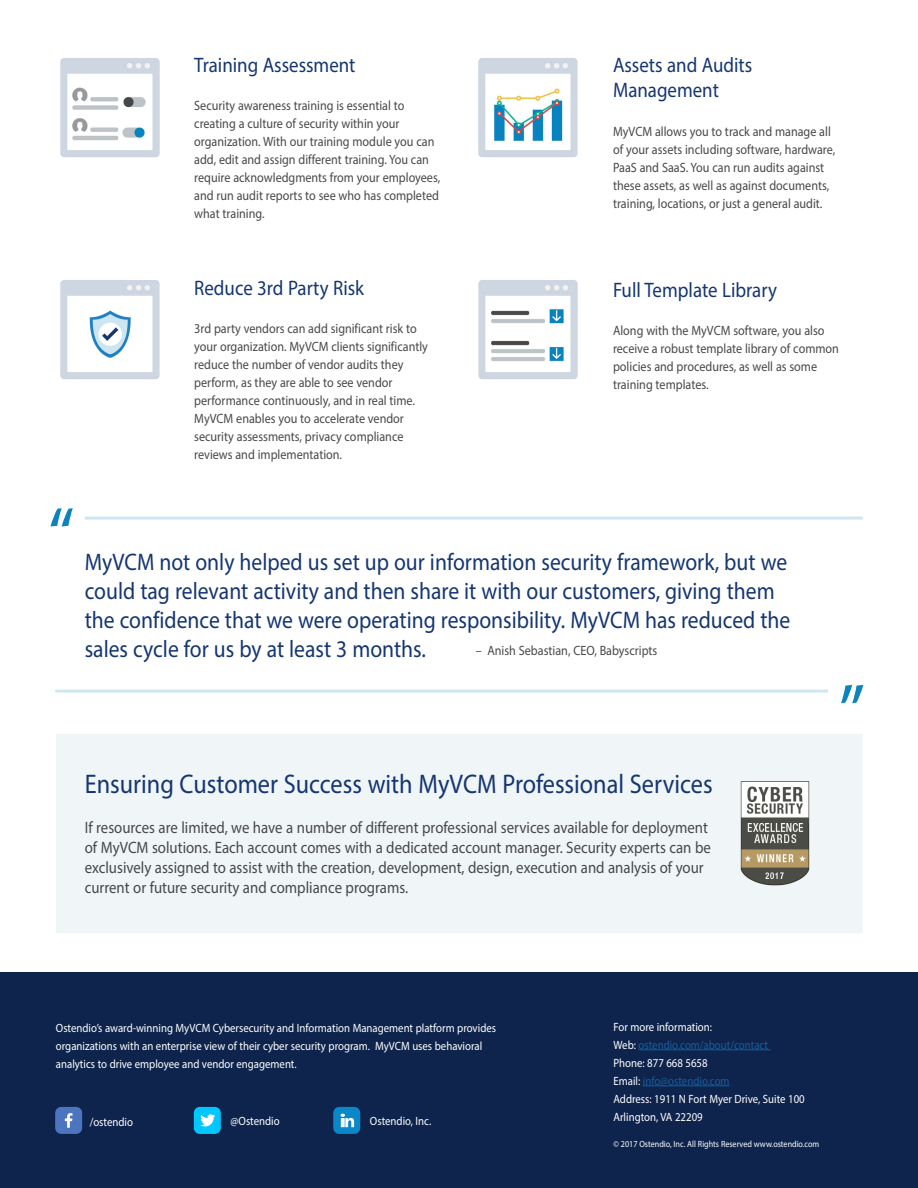
<style>
.page{position:relative;width:918px;height:1188px;background:#fff}
.page>*{position:absolute;margin:0;border:0;box-sizing:border-box;transform-origin:0 0}
.t1{font:75px "Myriad Pro";color:#0a83bf}
.t2{font:27px "Myriad Pro";color:#153671;scale:.9 1}
.t3{font:24px/29px "Myriad Pro";color:#153671;scale:.9 1}
.t4{font:21px/25.3px "Myriad Pro";color:#153671;scale:.9 1}
.t5{font:16.5px/20px "Myriad Pro";color:#484849;scale:.9 1}
.t6{font:13.5px/18px "Myriad Pro";color:#484849;scale:.9 1}
.t7{font:12px/18px "Myriad Pro";color:#fff;scale:.9 1}
.t8{font:12px "Myriad Pro";color:#175d9e;scale:.9 1}
.t9{font:9px "Myriad Pro";color:#fff;scale:.9 1}
.s1{color:#fff}
</style>
<div class="page">
<div style="left:0;top:973px;width:918px;height:215px;background:#0e244c"></div>
<hr style="left:639px;top:1050px;width:132px;height:1px;background:#175d9e">
<hr style="left:643px;top:1086px;width:87px;height:1px;background:#175d9e">
<img style="left:478px;top:58px;width:100px;height:100px">
<img style="left:60px;top:58px;width:100px;height:100px">
<img style="left:478px;top:280px;width:100px;height:100px">
<img style="left:60px;top:280px;width:100px;height:100px">
<div style="left:55px;top:1107px;width:27px;height:27px;background:#4d75bf;border-radius:6px"></div>
<svg style="left:65px;top:1113px;width:8px;height:15px"></svg>
<div style="left:194px;top:1107px;width:27px;height:27px;background:#00c7ff;border-radius:6px"></div>
<svg style="left:200px;top:1114px;width:15px;height:13px"></svg>
<div style="left:333px;top:1107px;width:27px;height:27px;background:#0a87c9;border-radius:6px"></div>
<svg style="left:341px;top:1114px;width:13px;height:13px"></svg>
<hr style="left:85px;top:517px;width:778px;height:3px;background:#cee6f2">
<hr style="left:55px;top:690px;width:773px;height:3px;background:#cee6f2">
<div style="left:56px;top:734px;width:807px;height:199px;background:#f0f5f7"></div>
<img style="left:740px;top:781px;width:70px;height:104px">
<p class="t4" style="left:194px;top:52px;width:181px">Training Assessment</p>
<p class="t6" style="left:194px;top:97px;width:275px">Security awareness training is essential to creating a culture of security within your organization. With our training module you can add, edit and assign different training. You can require acknowledgments from your employees, and run audit reports to see who has completed what training.</p>
<p class="t4" style="left:613px;top:52px;width:156px">Assets and Audits<br>Management</p>
<p class="t6" style="left:613px;top:122px;width:248px">MyVCM allows you to track and manage all of your assets including software, hardware, PaaS and SaaS. You can run audits against these assets, as well as against documents, training, locations, or just a general audit.</p>
<p class="t4" style="left:194px;top:275px;width:190px">Reduce 3rd Party Risk</p>
<p class="t6" style="left:194px;top:319px;width:261px">3rd party vendors can add significant risk to your organization. MyVCM clients significantly reduce the number of vendor audits they perform, as they are able to see vendor performance continuously, and in real time.<br>MyVCM enables you to accelerate vendor security assessments, privacy compliance reviews and implementation.</p>
<p class="t4" style="left:613px;top:277px;width:184px">Full Template Library</p>
<p class="t6" style="left:613px;top:321px;width:253px">Along with the MyVCM software, you also receive a robust template library of common policies and procedures, as well as some training templates.</p>
<p class="t1" style="left:48px;top:488px;width:28px">“</p>
<p class="t3" style="left:85px;top:547px;width:786px">MyVCM not only helped us set up our information security framework, but we could tag relevant activity and then share it with our customers, giving them the confidence that we were operating responsibility. MyVCM has reduced the sales cycle for us by at least 3 months.</p>
<p class="t6" style="left:476px;top:641px;width:203px">– Anish Sebastian, CEO, Babyscripts</p>
<p class="t1" style="left:838px;top:665px;width:28px">”</p>
<p class="t2" style="left:85px;top:767px;width:699px">Ensuring Customer Success with MyVCM Professional Services</p>
<p class="t5" style="left:85px;top:818px;width:697px">If resources are limited, we have a number of different professional services available for deployment of MyVCM solutions. Each account comes with a dedicated account manager. Security experts can be exclusively assigned to assist with the creation, development, design, execution and analysis of your current or future security and compliance programs.</p>
<p class="t7" style="left:56px;top:1019px;width:491px">Ostendio’s award-winning MyVCM Cybersecurity and Information Management platform provides organizations with an enterprise view of their cyber security program. MyVCM uses behavioral analytics to drive employee and vendor engagement.</p>
<p class="t7" style="left:90px;top:1112px;width:50px">/ostendio</p>
<p class="t7" style="left:231px;top:1112px;width:56px">@Ostendio</p>
<p class="t7" style="left:370px;top:1112px;width:70px">Ostendio, Inc.</p>
<p class="t7" style="left:614px;top:1017px;width:111px">For more information:</p>
<p class="t8" style="left:614px;top:1037px;width:173px"><span class="s1">Web:</span> ostendio.com/about/contact</p>
<p class="t7" style="left:614px;top:1053px;width:106px">Phone: 877 668 5658</p>
<p class="t8" style="left:614px;top:1073px;width:131px"><span class="s1">Email:</span> info@ostendio.com</p>
<p class="t7" style="left:614px;top:1089px;width:214px">Address: 1911 N Fort Myer Drive, Suite 100<br>Arlington, VA 22209</p>
<p class="t9" style="left:614px;top:1138px;width:230px">© 2017 Ostendio, Inc. All Rights Reserved www.ostendio.com</p>
</div>
